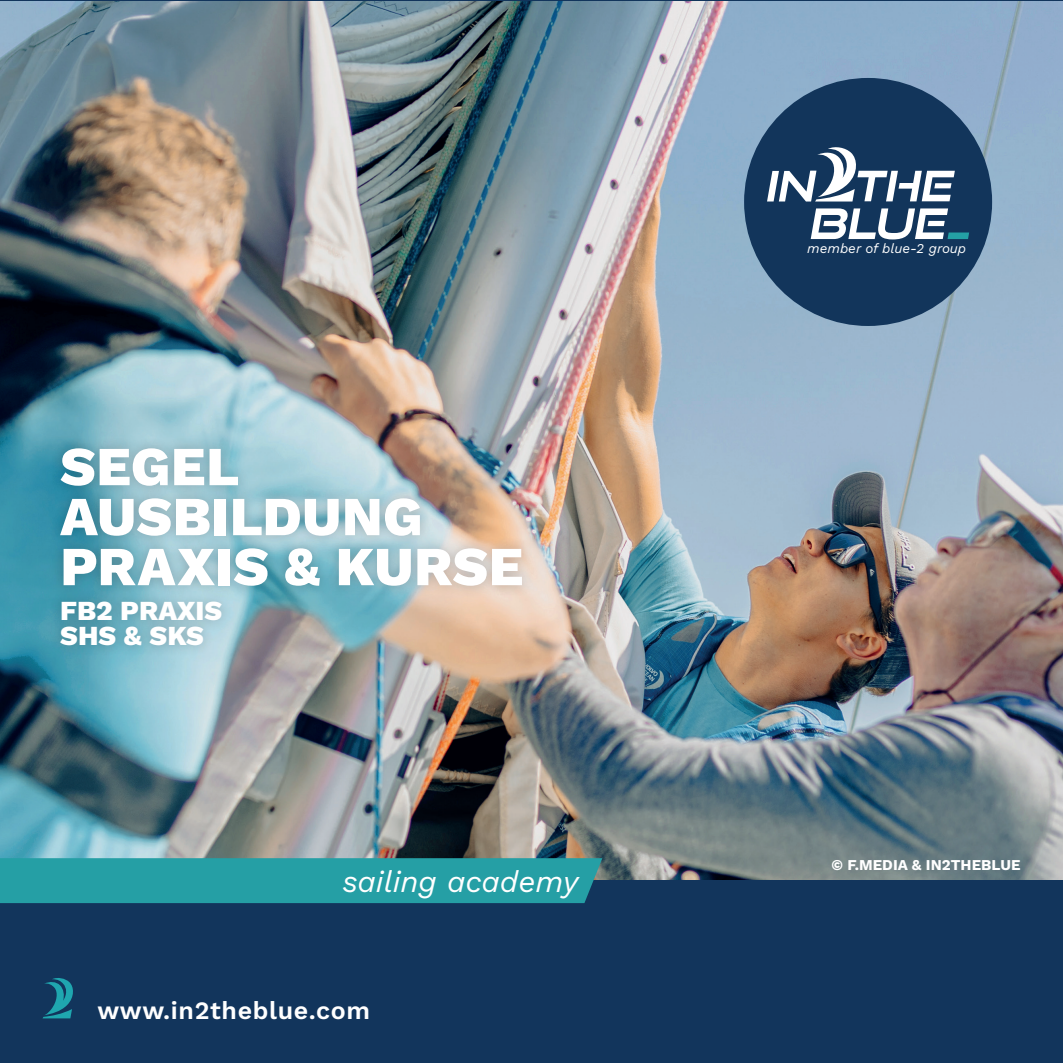
<style>
.page{position:relative;width:1063px;height:1063px;background:#fff}
.page>*{position:absolute;margin:0;border:0;box-sizing:border-box;transform-origin:0 0}
.t1{font:800 55px/50px "Work Sans";letter-spacing:.005em;color:#fff}
.t2{font:italic 30px "Work Sans";color:#fff}
.t3{font:800 27.5px/25px "Work Sans";color:#fff}
.t4{font:600 25px "Work Sans";letter-spacing:.025em;color:#fff}
.t5{font:700 15px "Work Sans";color:#fff}
.t6{font:italic 13.5px "Work Sans";color:#fff}
</style>
<div class="page">
<img style="left:0;top:2px;width:1063px;height:879px">
<div style="left:0;top:881px;width:1063px;height:182px;background:#12355c"></div>
<div style="left:0;top:858px;width:602px;height:45px;background:#259fa5"></div>
<div style="left:744px;top:78px;width:248px;height:248px;background:#12355b;border-radius:50%"></div>
<svg style="left:811px;top:208px;width:158px;height:31px"></svg>
<svg style="left:767px;top:147px;width:188px;height:55px"></svg>
<div style="left:49px;top:436px;width:486px;height:222px;background:#231f20;opacity:.25"></div>
<svg style="left:43px;top:978px;width:30px;height:40px"></svg>
<p class="t1" style="left:60px;top:439px;width:464px">SEGEL<br>AUSBILDUNG<br>PRAXIS &amp; KURSE</p>
<p class="t3" style="left:60px;top:597px;width:164px">FB2 PRAXIS<br>SHS &amp; SKS</p>
<p class="t2" style="left:342px;top:859px;width:237px">sailing academy</p>
<p class="t4" style="left:97px;top:991px;width:274px">www.in2theblue.com</p>
<p class="t6" style="left:807px;top:238px;width:161px">member of blue-2 group</p>
<p class="t5" style="left:832px;top:854px;width:190px">© F.MEDIA &amp; IN2THEBLUE</p>
</div>
